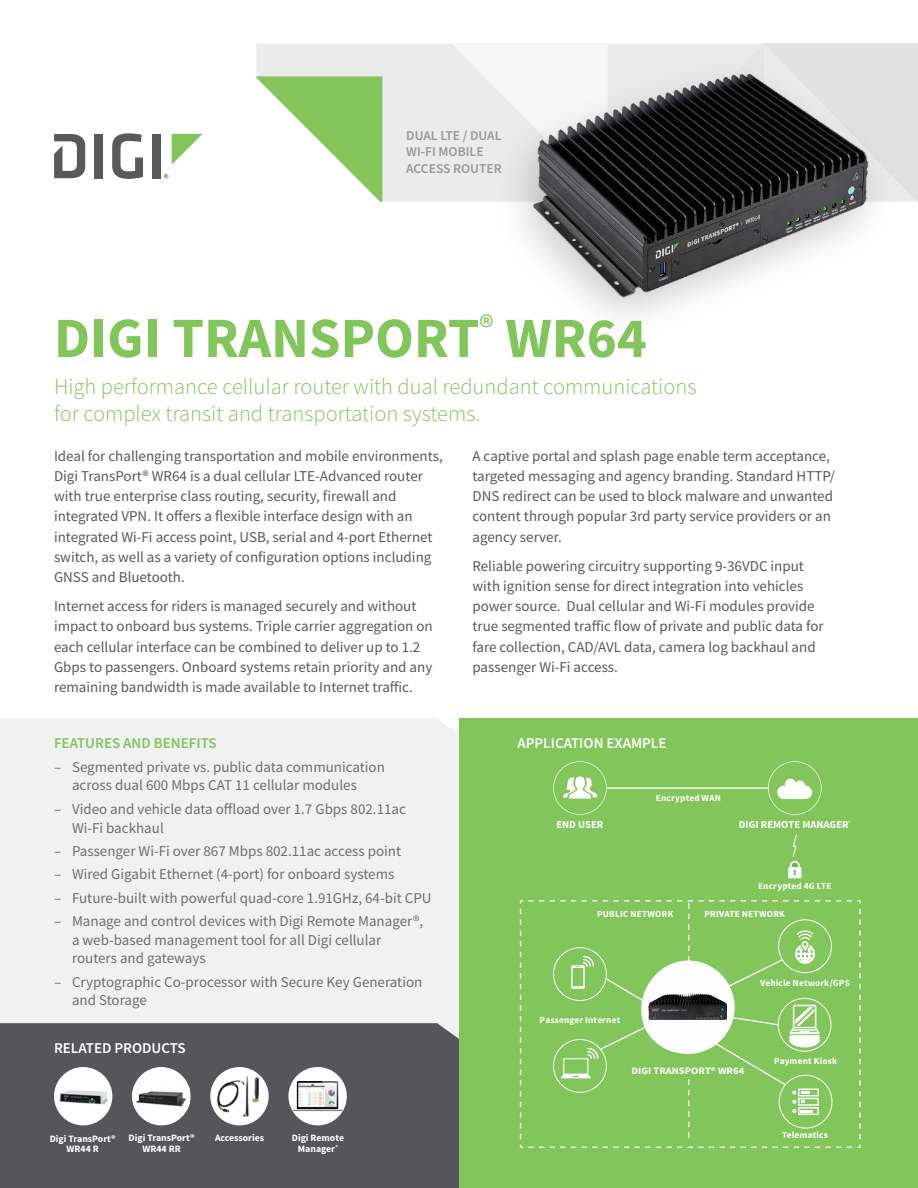
<style>
.page{position:relative;width:918px;height:1188px;background:#fff}
.page>*{position:absolute;margin:0;border:0;box-sizing:border-box;transform-origin:0 0}
.t1{font:700 57px "Source Sans Pro";color:#82c55b}
.t2{font:300 22.5px/27px "Source Sans Pro";color:#82c55b}
.t3{font:15px/20.2px "Source Sans Pro";color:#58595b}
.t4{font:15px/18.8px "Source Sans Pro";color:#6d6e71}
.t5{font:600 15px "Source Sans Pro";color:#fff}
.t6{font:600 15px "Source Sans Pro";color:#82c55b}
.t7{font:600 13.5px/16.5px "Source Sans Pro";color:#98999c}
.t8{font:700 10.65px "Source Sans Pro";color:#fff}
.t9{font:700 9.9px "Source Sans Pro";color:#fff;scale:1.08 1}
.t10{font:700 9.75px/10.5px "Source Sans Pro";color:#fff;text-align:center}
.t11{font:700 9.3px "Source Sans Pro";letter-spacing:.02em;color:#fff}
.t12{font:700 4.65px "Source Sans Pro";color:#fff}
</style>
<div class="page">
<div style="left:95px;top:134px;width:8px;height:44px;background:#58595b"></div>
<svg style="left:112px;top:133px;width:31px;height:46px"></svg>
<div style="left:152px;top:134px;width:9px;height:44px;background:#58595b"></div>
<svg style="left:172px;top:134px;width:30px;height:30px"></svg>
<svg style="left:54px;top:134px;width:31px;height:44px"></svg>
<svg style="left:164px;top:174px;width:4px;height:4px"></svg>
<div style="left:459px;top:718px;width:459px;height:470px;background:#82c55b"></div>
<div style="left:0;top:719px;width:459px;height:304px;background:#f1f1f2"></div>
<div style="left:0;top:1023px;width:459px;height:165px;background:#54565a"></div>
<div style="left:256px;top:44px;width:195px;height:158px;background:#eaebeb"></div>
<svg style="left:256px;top:76px;width:126px;height:126px"></svg>
<svg style="left:451px;top:43px;width:467px;height:159px;background:#e7e8e8"></svg>
<div style="left:54px;top:1067px;width:58px;height:58px;background:#fff;border-radius:50%"></div>
<img style="left:58px;top:1090px;width:51px;height:15px">
<div style="left:210px;top:1067px;width:59px;height:58px;background:#fff;border-radius:50%"></div>
<svg style="left:215px;top:1074px;width:52px;height:51px"></svg>
<img style="left:216px;top:1073px;width:47px;height:47px">
<div style="left:132px;top:1067px;width:59px;height:58px;background:#fff;border-radius:50%"></div>
<img style="left:132px;top:1087px;width:58px;height:22px">
<hr style="left:607px;top:787px;width:161px;height:2px;background:#fff">
<svg style="left:768px;top:761px;width:54px;height:54px"></svg>
<svg style="left:553px;top:761px;width:54px;height:54px"></svg>
<svg style="left:788px;top:834px;width:13px;height:44px"></svg>
<svg style="left:519px;top:900px;width:342px;height:248px"></svg>
<div style="left:492px;top:53px;width:404px;height:292px;background:#000;opacity:.2"></div>
<img style="left:502px;top:43px;width:394px;height:293px">
<div style="left:288px;top:1067px;width:59px;height:58px;background:#fff;border-radius:50%"></div>
<svg style="left:290px;top:1078px;width:57px;height:42px"></svg>
<img style="left:293px;top:1081px;width:50px;height:30px">
<p class="t7" style="left:406px;top:128px;width:97px">DUAL LTE / DUAL<br>WI-FI MOBILE<br>ACCESS ROUTER</p>
<h1 class="t1" style="left:54px;top:316px;width:594px">DIGI TRANSPORT<sup>®</sup> WR64</h1>
<h2 class="t2" style="left:54px;top:375px;width:644px">High performance cellular router with dual redundant communications for complex transit and transportation systems.</h2>
<p class="t3" style="left:54px;top:447px;width:390px">Ideal for challenging transportation and mobile environments, Digi TransPort® WR64 is a dual cellular LTE-Advanced router with true enterprise class routing, security, firewall and integrated VPN. It offers a flexible interface design with an integrated Wi-Fi access point, USB, serial and 4-port Ethernet switch, as well as a variety of configuration options including GNSS and Bluetooth.</p>
<p class="t3" style="left:54px;top:597px;width:380px">Internet access for riders is managed securely and without impact to onboard bus systems. Triple carrier aggregation on each cellular interface can be combined to deliver up to 1.2<br>Gbps to passengers. Onboard systems retain priority and any remaining bandwidth is made available to Internet traffic.</p>
<p class="t3" style="left:472px;top:447px;width:364px">A captive portal and splash page enable term acceptance, targeted messaging and agency branding. Standard HTTP/ DNS redirect can be used to block malware and unwanted content through popular 3rd party service providers or an agency server.</p>
<p class="t3" style="left:472px;top:557px;width:353px">Reliable powering circuitry supporting 9-36VDC input with ignition sense for direct integration into vehicles power source. Dual cellular and Wi-Fi modules provide true segmented traffic flow of private and public data for fare collection, CAD/AVL data, camera log backhaul and passenger Wi-Fi access.</p>
<p class="t6" style="left:54px;top:738px;width:164px">FEATURES AND BENEFITS</p>
<p class="t5" style="left:518px;top:738px;width:151px">APPLICATION EXAMPLE</p>
<p class="t4" style="left:72px;top:759px;width:315px;text-indent:-18px">– Segmented private vs. public data communication across dual 600 Mbps CAT 11 cellular modules</p>
<p class="t4" style="left:72px;top:801px;width:336px;text-indent:-18px">– Video and vehicle data offload over 1.7 Gbps 802.11ac<br>Wi-Fi backhaul</p>
<p class="t4" style="left:54px;top:843px;width:349px">– Passenger Wi-Fi over 867 Mbps 802.11ac access point</p>
<p class="t4" style="left:54px;top:866px;width:342px">– Wired Gigabit Ethernet (4-port) for onboard systems</p>
<p class="t4" style="left:54px;top:889px;width:379px">– Future-built with powerful quad-core 1.91GHz, 64-bit CPU</p>
<p class="t4" style="left:72px;top:913px;width:353px;text-indent:-18px">– Manage and control devices with Digi Remote Manager®, a web-based management tool for all Digi cellular routers and gateways</p>
<p class="t4" style="left:72px;top:974px;width:352px;text-indent:-18px">– Cryptographic Co-processor with Secure Key Generation and Storage</p>
<p class="t11" style="left:656px;top:794px;width:67px">Encrypted WAN</p>
<p class="t8" style="left:739px;top:821px;width:111px">DIGI REMOTE MANAGER</p>
<p class="t12" style="left:849px;top:821px;width:4px">®</p>
<p class="t8" style="left:556px;top:821px;width:48px">END USER</p>
<p class="t11" style="left:758px;top:883px;width:75px">Encrypted 4G LTE</p>
<p class="t11" style="left:597px;top:910px;width:78px">PUBLIC NETWORK</p>
<p class="t11" style="left:705px;top:910px;width:82px">PRIVATE NETWORK</p>
<p class="t11" style="left:760px;top:979px;width:91px">Vehicle Network/GPS</p>
<p class="t5" style="left:54px;top:1042px;width:133px">RELATED PRODUCTS</p>
<p class="t10" style="left:50px;top:1134px;width:67px">Digi TransPort®<br>WR44 R</p>
<p class="t10" style="left:129px;top:1134px;width:67px">Digi TransPort®<br>WR44 RR</p>
<p class="t10" style="left:215px;top:1134px;width:51px">Accessories</p>
<p class="t10" style="left:292px;top:1134px;width:54px">Digi Remote<br>Manager<sup>®</sup></p>
<p class="t11" style="left:540px;top:1016px;width:82px">Passenger Internet</p>
<p class="t9" style="left:631px;top:1067px;width:106px">DIGI TRANSPORT® WR64</p>
<p class="t11" style="left:774px;top:1057px;width:65px">Payment Kiosk</p>
<p class="t11" style="left:782px;top:1131px;width:47px">Telematics</p>
</div>
